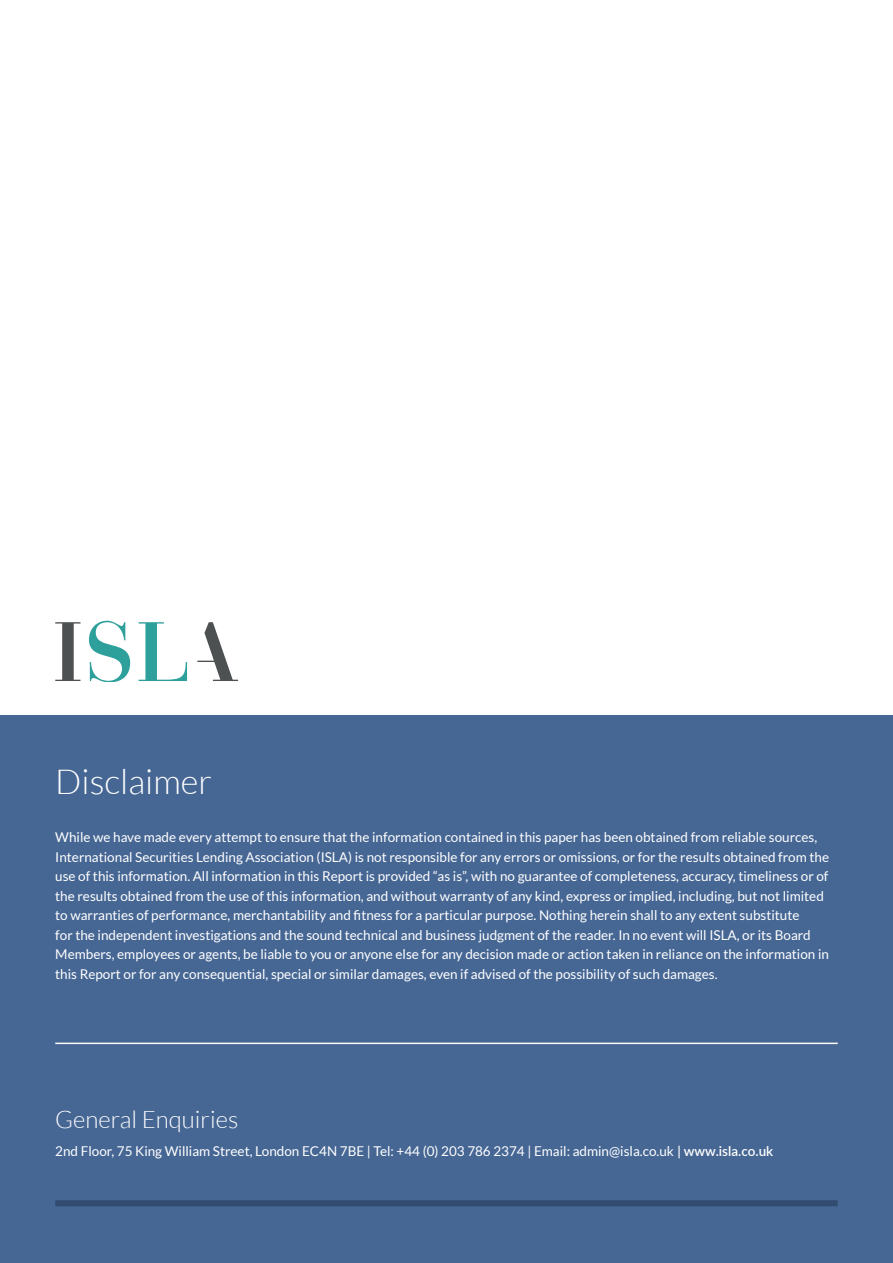
<style>
.page{position:relative;width:893px;height:1263px;background:#fff}
.page>*{position:absolute;margin:0;border:0;box-sizing:border-box;transform-origin:0 0}
.t1{font:300 34.5px "Lato";color:#fff}
.t2{font:300 24px "Lato";color:#fff}
.t3{font:13.5px/19.5px "Lato";color:#fff}
.s1{font-weight:600}
</style>
<div class="page">
<div style="left:0;top:715px;width:893px;height:548px;background:#466694"></div>
<svg style="left:89px;top:621px;width:41px;height:60px"></svg>
<svg style="left:139px;top:622px;width:48px;height:59px"></svg>
<svg style="left:197px;top:622px;width:41px;height:59px"></svg>
<svg style="left:55px;top:622px;width:26px;height:59px"></svg>
<hr style="left:55px;top:1042px;width:783px;height:2px;background:#fff">
<div style="left:55px;top:1200px;width:783px;height:6px;background:#324b70"></div>
<p class="t1" style="left:55px;top:763px;width:158px">Disclaimer</p>
<p class="t3" style="left:55px;top:827px;width:775px">While we have made every attempt to ensure that the information contained in this paper has been obtained from reliable sources, International Securities Lending Association (ISLA) is not responsible for any errors or omissions, or for the results obtained from the use of this information. All information in this Report is provided “as is”, with no guarantee of completeness, accuracy, timeliness or of the results obtained from the use of this information, and without warranty of any kind, express or implied, including, but not limited to warranties of performance, merchantability and fitness for a particular purpose. Nothing herein shall to any extent substitute<br>for the independent investigations and the sound technical and business judgment of the reader. In no event will ISLA, or its Board Members, employees or agents, be liable to you or anyone else for any decision made or action taken in reliance on the information in this Report or for any consequential, special or similar damages, even if advised of the possibility of such damages.</p>
<p class="t2" style="left:55px;top:1106px;width:185px">General Enquiries</p>
<p class="t3" style="left:55px;top:1141px;width:719px">2nd Floor, 75 King William Street, London EC4N 7BE | Tel: +44 (0) 203 786 2374 | Email: admin@isla.co.uk <span class="s1">| www.isla.co.uk</span></p>
</div>
